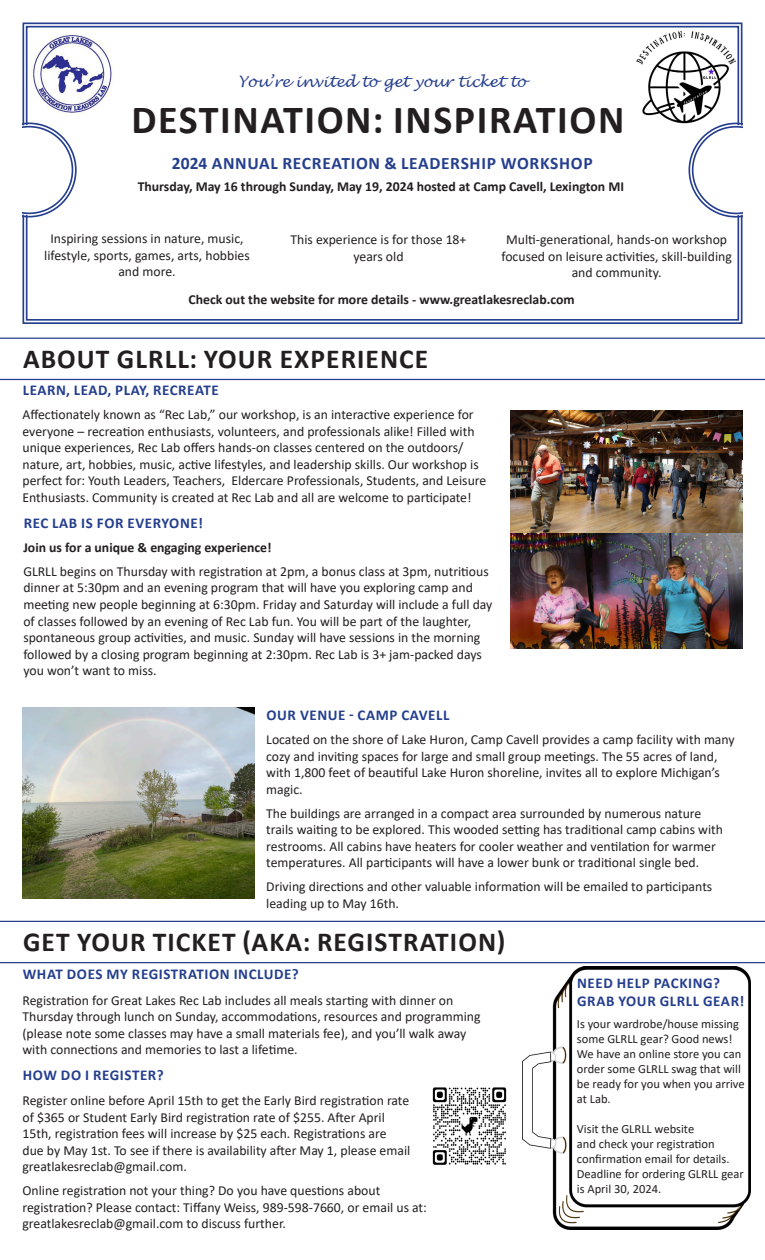
<style>
.page{position:relative;width:765px;height:1260px;background:#fff}
.page>*{position:absolute;margin:0;border:0;box-sizing:border-box;transform-origin:0 0}
.HEADLINE{font:700 40px "Calibri";letter-spacing:.04em;color:#231f20}
.HEADLINE-2{font:700 27.5px "Calibri";letter-spacing:.04em;color:#231f20}
.subhead{font:700 17.5px "Calibri";letter-spacing:.04em;color:#253f8e}
.subhead-2{font:700 15px/18px "Calibri";letter-spacing:.04em;color:#253f8e}
.Intro_text{font:italic 15px "Lucida Handwriting";color:#253f8e}
.Text{font:13.75px/16.5px "Calibri";color:#231f20}
.super_sub_text_lol{font:700 13.75px "Calibri";color:#231f20}
.Text-2{font:12.5px/15px "Calibri";color:#231f20}
</style>
<div class="page">
<svg style="left:22px;top:22px;width:721px;height:302px"></svg>
<div style="left:26px;top:26px;width:713px;height:295px;border:2px solid #253f8e"></div>
<svg style="left:22px;top:122px;width:55px;height:95px"></svg>
<svg style="left:688px;top:123px;width:55px;height:95px"></svg>
<img style="left:29px;top:30px;width:86px;height:86px">
<hr style="left:0;top:921px;width:765px;height:1px;background:#253f8e">
<hr style="left:0;top:962px;width:765px;height:1px;background:#253f8e">
<img style="left:432px;top:1087px;width:75px;height:78px">
<hr style="left:0;top:338px;width:765px;height:1px;background:#253f8e">
<hr style="left:0;top:379px;width:765px;height:1px;background:#253f8e">
<img style="left:523px;top:966px;width:227px;height:264px">
<img style="left:22px;top:707px;width:233px;height:191px">
<img style="left:510px;top:533px;width:232px;height:116px">
<img style="left:510px;top:410px;width:232px;height:123px">
<p class="Intro_text" style="left:239px;top:72px;width:289px">You’re invited to get your ticket to</p>
<p class="HEADLINE" style="left:131px;top:91px;width:494px">DESTINATION: INSPIRATION</p>
<p class="subhead" style="left:172px;top:151px;width:422px">2024 ANNUAL RECREATION &amp; LEADERSHIP WORKSHOP</p>
<p class="super_sub_text_lol" style="left:138px;top:177px;width:488px">Thursday, May 16 through Sunday, May 19, 2024 hosted at Camp Cavell, Lexington MI</p>
<p class="Text" style="left:44px;top:230px;width:207px;text-align:center">Inspiring sessions in nature, music, lifestyle, sports, games, arts, hobbies and more.</p>
<p class="Text" style="left:502px;top:231px;width:232px;text-align:center">Multi-generational, hands-on workshop focused on leisure activities, skill-building and community.</p>
<p class="Text" style="left:291px;top:231px;width:177px;text-align:center">This experience is for those 18+ years old</p>
<p class="super_sub_text_lol" style="left:189px;top:289px;width:388px">Check out the website for more details - www.greatlakesreclab.com</p>
<p class="HEADLINE-2" style="left:23px;top:339px;width:407px">ABOUT GLRLL: YOUR EXPERIENCE</p>
<p class="subhead-2" style="left:23px;top:381px;width:198px">LEARN, LEAD, PLAY, RECREATE</p>
<p class="Text" style="left:22px;top:406px;width:465px">Affectionately known as “Rec Lab,” our workshop, is an interactive experience for everyone – recreation enthusiasts, volunteers, and professionals alike! Filled with unique experiences, Rec Lab offers hands-on classes centered on the outdoors/ nature, art, hobbies, music, active lifestyles, and leadership skills. Our workshop is perfect for: Youth Leaders, Teachers, Eldercare Professionals, Students, and Leisure Enthusiasts. Community is created at Rec Lab and all are welcome to participate!</p>
<p class="subhead-2" style="left:24px;top:514px;width:181px">REC LAB IS FOR EVERYONE!</p>
<p class="super_sub_text_lol" style="left:23px;top:538px;width:250px">Join us for a unique &amp; engaging experience!</p>
<p class="Text" style="left:23px;top:563px;width:471px">GLRLL begins on Thursday with registration at 2pm, a bonus class at 3pm, nutritious dinner at 5:30pm and an evening program that will have you exploring camp and meeting new people beginning at 6:30pm. Friday and Saturday will include a full day of classes followed by an evening of Rec Lab fun. You will be part of the laughter, spontaneous group activities, and music. Sunday will have sessions in the morning followed by a closing program beginning at 2:30pm. Rec Lab is 3+ jam-packed days you won’t want to miss.</p>
<p class="subhead-2" style="left:267px;top:706px;width:184px">OUR VENUE - CAMP CAVELL</p>
<p class="Text" style="left:266px;top:731px;width:470px">Located on the shore of Lake Huron, Camp Cavell provides a camp facility with many cozy and inviting spaces for large and small group meetings. The 55 acres of land, with 1,800 feet of beautiful Lake Huron shoreline, invites all to explore Michigan’s magic.</p>
<p class="Text" style="left:266px;top:804px;width:458px">The buildings are arranged in a compact area surrounded by numerous nature trails waiting to be explored. This wooded setting has traditional camp cabins with restrooms. All cabins have heaters for cooler weather and ventilation for warmer temperatures. All participants will have a lower bunk or traditional single bed.</p>
<p class="Text" style="left:266px;top:878px;width:448px">Driving directions and other valuable information will be emailed to participants leading up to May 16th.</p>
<p class="HEADLINE-2" style="left:23px;top:922px;width:484px">GET YOUR TICKET (AKA: REGISTRATION)</p>
<p class="subhead-2" style="left:23px;top:965px;width:278px">WHAT DOES MY REGISTRATION INCLUDE?</p>
<p class="Text" style="left:22px;top:992px;width:460px">Registration for Great Lakes Rec Lab includes all meals starting with dinner on Thursday through lunch on Sunday, accommodations, resources and programming (please note some classes may have a small materials fee), and you’ll walk away with connections and memories to last a lifetime.</p>
<p class="subhead-2" style="left:23px;top:1066px;width:142px">HOW DO I REGISTER?</p>
<p class="Text" style="left:22px;top:1092px;width:389px">Register online before April 15th to get the Early Bird registration rate of $365 or Student Early Bird registration rate of $255. After April 15th, registration fees will increase by $25 each. Registrations are due by May 1st. To see if there is availability after May 1, please email greatlakesreclab@gmail.com.</p>
<p class="Text" style="left:22px;top:1182px;width:406px">Online registration not your thing? Do you have questions about registration? Please contact: Tiffany Weiss, 989-598-7660, or email us at:</p>
<p class="Text" style="left:22px;top:1215px;width:265px">greatlakesreclab@gmail.com to discuss further.</p>
<p class="subhead-2" style="left:577px;top:973px;width:169px">NEED HELP PACKING?<br>GRAB YOUR GLRLL GEAR!</p>
<p class="Text-2" style="left:577px;top:1016px;width:169px">Is your wardrobe/house missing some GLRLL gear? Good news!<br>We have an online store you can order some GLRLL swag that will be ready for you when you arrive at Lab.</p>
<p class="Text-2" style="left:577px;top:1121px;width:168px">Visit the GLRLL website<br>and check your registration confirmation email for details.<br>Deadline for ordering GLRLL gear is April 30, 2024.</p>
</div>
